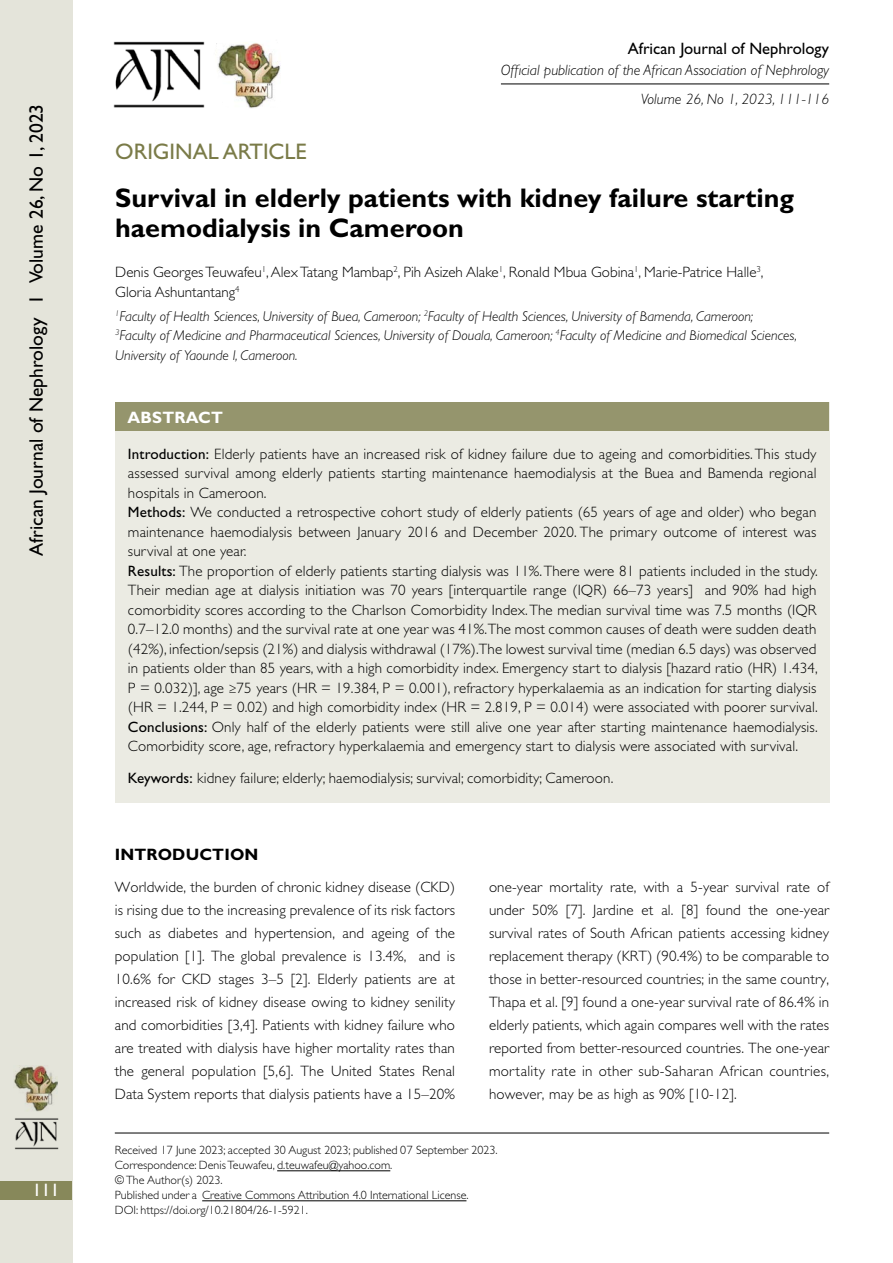
<style>
.page{position:relative;width:893px;height:1263px;background:#fff}
.page>*{position:absolute;margin:0;border:0;box-sizing:border-box;transform-origin:0 0}
.t1{font:700 27px/30px "Gill Sans Std";color:#000}
.t2{font:22.5px "Gill Sans Std";color:#7a7b48}
.t3{font:19.5px "Gill Sans Std";color:#000}
.t4{font:18px "Gill Sans Std";color:#fff}
.t5{font:16.5px "Gill Sans Std";color:#000}
.t6{font:700 16.5px "Gill Sans Std";letter-spacing:.01em;color:#000}
.t7{font:700 16.5px "Gill Sans Std";letter-spacing:.01em;color:#fff}
.t8{font:300 15px/23px "Gill Sans Std";letter-spacing:.01em;color:#000}
.t9{font:italic 300 15px/29.5px "Gill Sans Std";color:#000;text-align:right}
.t10{font:italic 300 14.25px/19.5px "Gill Sans Std";color:#000}
.t11{font:300 12px/15.1px "Gill Sans Std";color:#000}
.s1{font-weight:400}
</style>
<div class="page">
<div style="left:0;top:0;width:72px;height:1263px;background:#e4e4da"></div>
<div style="left:0;top:1181px;width:72px;height:18px;background:#87885a"></div>
<img style="left:14px;top:1118px;width:45px;height:32px">
<img style="left:14px;top:1065px;width:44px;height:46px">
<hr style="left:115px;top:1132px;width:714px;height:1px;background:#000">
<img style="left:113px;top:41px;width:92px;height:67px">
<img style="left:216px;top:42px;width:65px;height:66px">
<hr style="left:501px;top:84px;width:328px;height:1px;background:#000">
<hr style="left:202px;top:1200px;width:264px;height:1px;background:#000">
<hr style="left:277px;top:1170px;width:113px;height:1px;background:#000">
<div style="left:115px;top:402px;width:715px;height:401px;background:#ebebe3"></div>
<div style="left:115px;top:402px;width:714px;height:29px;background:#95956d"></div>
<h3 class="t3" style="left:25px;top:556px;width:453px;rotate:-90deg">African Journal of Nephrology I Volume 26, No 1, 2023</h3>
<p class="t4" style="left:33px;top:1180px;width:29px">111</p>
<p class="t5" style="left:628px;top:39px;width:203px">African Journal of Nephrology</p>
<p class="t9" style="left:501px;top:55px;width:330px">Official publication of the African Association of Nephrology<br>Volume 26, No 1, 2023, 111-116</p>
<h2 class="t2" style="left:115px;top:138px;width:193px">ORIGINAL ARTICLE</h2>
<h1 class="t1" style="left:115px;top:183px;width:680px">Survival in elderly patients with kidney failure starting haemodialysis in Cameroon</h1>
<p class="t8" style="left:115px;top:263px;width:650px;line-height:19.5px">Denis Georges Teuwafeu<sup>1</sup>, Alex Tatang Mambap<sup>2</sup>, Pih Asizeh Alake<sup>1</sup>, Ronald Mbua Gobina<sup>1</sup>, Marie-Patrice Halle<sup>3</sup>,<br>Gloria Ashuntantang<sup>4</sup></p>
<p class="t10" style="left:115px;top:306px;width:684px"><sup>1</sup>Faculty of Health Sciences, University of Buea, Cameroon; <sup>2</sup>Faculty of Health Sciences, University of Bamenda, Cameroon;<br><sup>3</sup>Faculty of Medicine and Pharmaceutical Sciences, University of Douala, Cameroon; <sup>4</sup>Faculty of Medicine and Biomedical Sciences,<br>University of Yaounde I, Cameroon.</p>
<p class="t7" style="left:128px;top:407px;width:97px">ABSTRACT</p>
<p class="t8" style="left:128px;top:444px;width:691px;line-height:19.5px"><span class="s1">Introduction:</span> Elderly patients have an increased risk of kidney failure due to ageing and comorbidities. This study assessed survival among elderly patients starting maintenance haemodialysis at the Buea and Bamenda regional hospitals in Cameroon.<br><span class="s1">Methods:</span> We conducted a retrospective cohort study of elderly patients (65 years of age and older) who began maintenance haemodialysis between January 2016 and December 2020. The primary outcome of interest was survival at one year.<br><span class="s1">Results:</span> The proportion of elderly patients starting dialysis was 11%. There were 81 patients included in the study.<br>Their median age at dialysis initiation was 70 years [interquartile range (IQR) 66–73 years] and 90% had high comorbidity scores according to the Charlson Comorbidity Index. The median survival time was 7.5 months (IQR 0.7–12.0 months) and the survival rate at one year was 41%.The most common causes of death were sudden death (42%), infection/sepsis (21%) and dialysis withdrawal (17%).The lowest survival time (median 6.5 days) was observed in patients older than 85 years, with a high comorbidity index. Emergency start to dialysis [hazard ratio (HR) 1.434, P = 0.032)], age ≥75 years (HR = 19.384, P = 0.001), refractory hyperkalaemia as an indication for starting dialysis (HR = 1.244, P = 0.02) and high comorbidity index (HR = 2.819, P = 0.014) were associated with poorer survival.<br><span class="s1">Conclusions:</span> Only half of the elderly patients were still alive one year after starting maintenance haemodialysis.<br>Comorbidity score, age, refractory hyperkalaemia and emergency start to dialysis were associated with survival.</p>
<p class="t8" style="left:128px;top:767px;width:487px"><span class="s1">Keywords:</span> kidney failure; elderly; haemodialysis; survival; comorbidity; Cameroon.</p>
<p class="t6" style="left:115px;top:845px;width:145px">INTRODUCTION</p>
<p class="t8" style="left:115px;top:875px;width:342px;text-align:justify">Worldwide, the burden of chronic kidney disease (CKD) is rising due to the increasing prevalence of its risk factors such as diabetes and hypertension, and ageing of the population [1]. The global prevalence is 13.4%, and is 10.6% for CKD stages 3–5 [2]. Elderly patients are at increased risk of kidney disease owing to kidney senility and comorbidities [3,4]. Patients with kidney failure who are treated with dialysis have higher mortality rates than the general population [5,6]. The United States Renal Data System reports that dialysis patients have a 15–20%</p>
<p class="t8" style="left:489px;top:875px;width:342px;text-align:justify">one-year mortality rate, with a 5-year survival rate of under 50% [7]. Jardine et al. [8] found the one-year survival rates of South African patients accessing kidney replacement therapy (KRT) (90.4%) to be comparable to those in better-resourced countries; in the same country, Thapa et al. [9] found a one-year survival rate of 86.4% in elderly patients, which again compares well with the rates reported from better-resourced countries. The one-year mortality rate in other sub-Saharan African countries, however, may be as high as 90% [10-12].</p>
<p class="t11" style="left:115px;top:1142px;width:384px">Received 17 June 2023; accepted 30 August 2023; published 07 September 2023.<br>Correspondence: Denis Teuwafeu, d.teuwafeu@yahoo.com.<br>© The Author(s) 2023.<br>Published under a Creative Commons Attribution 4.0 International License.<br>DOI: https://doi.org/10.21804/26-1-5921.</p>
</div>
